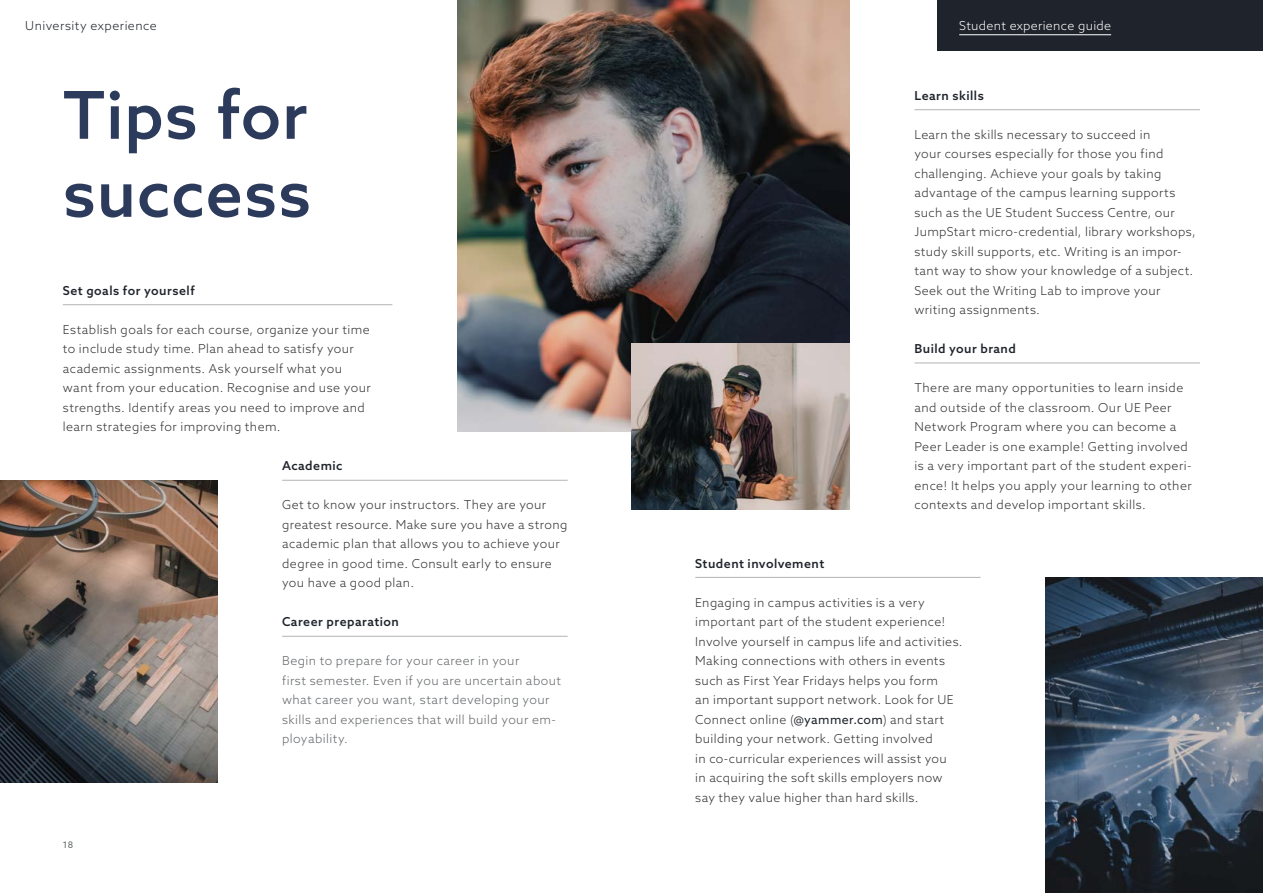
<style>
.page{position:relative;width:1263px;height:893px;background:#fff}
.page>*{position:absolute;margin:0;border:0;box-sizing:border-box;transform-origin:0 0}
.t1{font:500 66px/78px "Azo Sans";letter-spacing:.015em;color:#2c3b5b}
.t2{font:300 12.3px/19.5px "Azo Sans";letter-spacing:.03em;color:#323232}
.t3{font:300 12.3px/19.5px "Azo Sans";letter-spacing:.035em;color:#63666a}
.t4{font:500 12.3px "Azo Sans";letter-spacing:.04em;color:#1f232b}
.t5{font:300 12.3px "Azo Sans";letter-spacing:.025em;color:#fff}
.t6{font:300 12.3px "Azo Sans";letter-spacing:.035em;color:#1f232b}
.t7{font:9px "Azo Sans";color:#63666a}
.s1{font-weight:400;color:#1f232b}
</style>
<div class="page">
<div style="left:937px;top:0;width:326px;height:51px;background:#1f232b"></div>
<hr style="left:959px;top:34px;width:152px;height:1px;background:#fff">
<hr style="left:282px;top:480px;width:286px;height:1px;background:#b1b3b5">
<img style="left:0;top:480px;width:217px;height:302px">
<img style="left:457px;top:0;width:392px;height:431px">
<hr style="left:282px;top:636px;width:286px;height:1px;background:#b1b3b5">
<hr style="left:695px;top:577px;width:285px;height:1px;background:#b1b3b5">
<hr style="left:63px;top:304px;width:329px;height:1px;background:#b1b3b5">
<hr style="left:914px;top:363px;width:286px;height:1px;background:#b1b3b5">
<img style="left:1046px;top:577px;width:217px;height:316px">
<img style="left:631px;top:344px;width:218px;height:165px">
<hr style="left:914px;top:109px;width:286px;height:1px;background:#b1b3b5">
<p class="t6" style="left:25px;top:18px;width:133px">University experience</p>
<h1 class="t1" style="left:63px;top:75px;width:250px">Tips for success</h1>
<p class="t4" style="left:63px;top:282px;width:133px">Set goals for yourself</p>
<p class="t2" style="left:63px;top:319px;width:309px">Establish goals for each course, organize your time to include study time. Plan ahead to satisfy your academic assignments. Ask yourself what you want from your education. Recognise and use your strengths. Identify areas you need to improve and learn strategies for improving them.</p>
<p class="t7" style="left:63px;top:839px;width:12px">18</p>
<p class="t4" style="left:282px;top:458px;width:62px">Academic</p>
<p class="t2" style="left:282px;top:495px;width:287px">Get to know your instructors. They are your greatest resource. Make sure you have a strong academic plan that allows you to achieve your degree in good time. Consult early to ensure you have a good plan.</p>
<p class="t4" style="left:282px;top:614px;width:118px">Career preparation</p>
<p class="t3" style="left:282px;top:651px;width:281px">Begin to prepare for your career in your<br>first semester. Even if you are uncertain about what career you want, start developing your skills and experiences that will build your em&shy;ployability.</p>
<p class="t5" style="left:959px;top:18px;width:153px">Student experience guide</p>
<p class="t4" style="left:914px;top:87px;width:71px">Learn skills</p>
<p class="t2" style="left:914px;top:124px;width:283px">Learn the skills necessary to succeed in<br>your courses especially for those you find challenging. Achieve your goals by taking advantage of the campus learning supports such as the UE Student Success Centre, our JumpStart micro-credential, library workshops, study skill supports, etc. Writing is an impor&shy;tant way to show your knowledge of a subject.<br>Seek out the Writing Lab to improve your writing assignments.</p>
<p class="t4" style="left:914px;top:341px;width:103px">Build your brand</p>
<p class="t2" style="left:914px;top:378px;width:279px">There are many opportunities to learn inside and outside of the classroom. Our UE Peer Network Program where you can become a Peer Leader is one example! Getting involved is a very important part of the student experi&shy;ence! It helps you apply your learning to other contexts and develop important skills.</p>
<p class="t4" style="left:695px;top:555px;width:131px">Student involvement</p>
<p class="t2" style="left:695px;top:592px;width:269px">Engaging in campus activities is a very important part of the student experience!<br>Involve yourself in campus life and activities.<br>Making connections with others in events such as First Year Fridays helps you form<br>an important support network. Look for UE Connect online (<span class="s1">@yammer.com</span>) and start building your network. Getting involved<br>in co-curricular experiences will assist you<br>in acquiring the soft skills employers now say they value higher than hard skills.</p>
</div>
